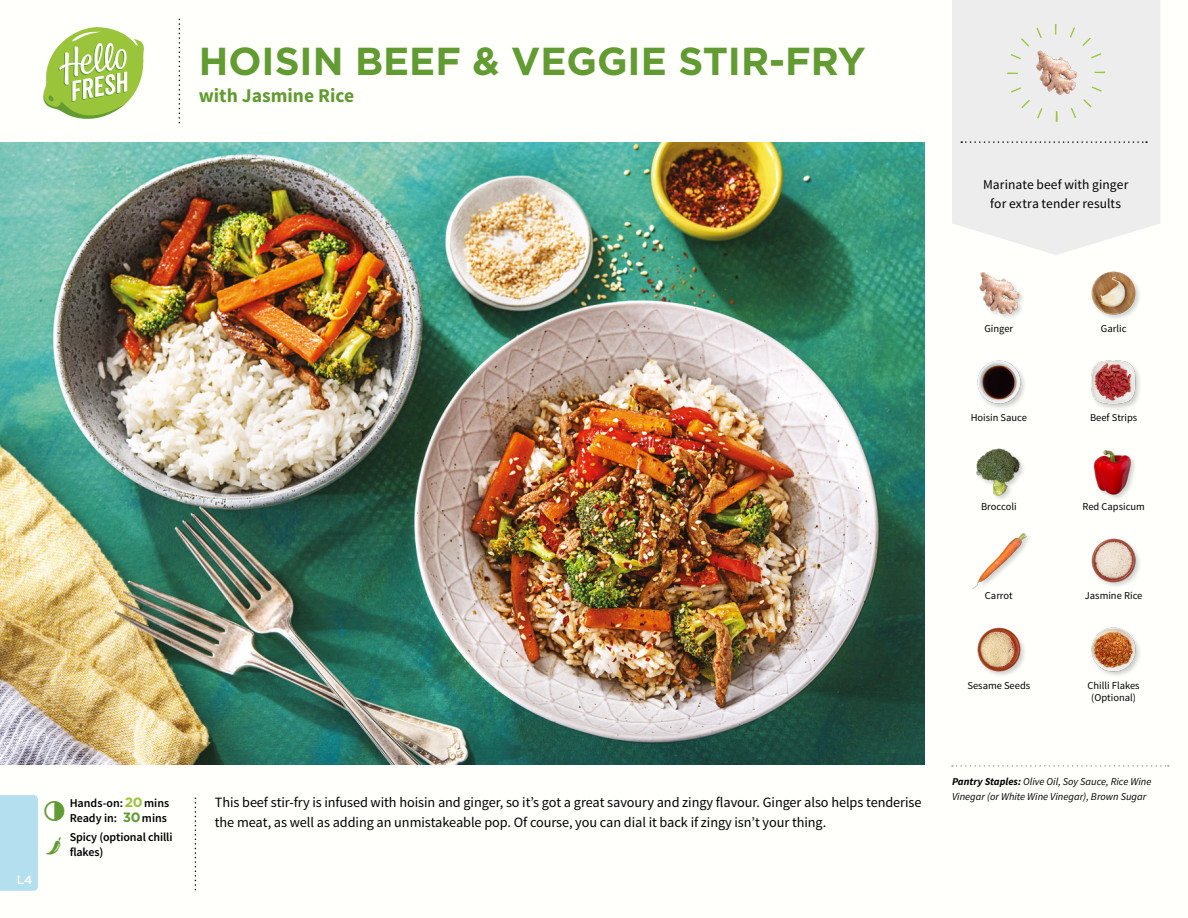
<style>
.page{position:relative;width:1188px;height:918px;background:#fff}
.page>*{position:absolute;margin:0;border:0;box-sizing:border-box;transform-origin:0 0}
.t1{font:700 39px "Gotham";color:#619b31}
.t2{font:700 19.5px "Source Sans Pro";color:#619b31}
.t3{font:14.25px/19.5px "Source Sans Pro";letter-spacing:-.005em;color:#000}
.t4{font:13.5px/18.9px "Source Sans Pro";letter-spacing:.01em;color:#000;text-align:center}
.t5{font:600 12px/15px "Source Sans Pro";letter-spacing:-.01em;color:#000}
.t6{font:500 12px "Gotham";color:#fff}
.t7{font:10.5px/12px "Source Sans Pro";color:#000;text-align:center}
.t8{font:italic 10.5px/15px "Source Sans Pro";color:#000}
.s1{font-family:"Gotham";font-weight:700;font-size:13.5px;color:#9ac43a}
.s2{font-family:"Gotham";font-weight:700;font-size:13.5px;color:#619b31}
.s3{font-weight:700}
</style>
<div class="page">
<svg style="left:43px;top:27px;width:101px;height:92px"></svg>
<div style="left:0;top:795px;width:38px;height:96px;background:#b3dfef"></div>
<svg style="left:952px;top:0;width:208px;height:255px;background:#eee"></svg>
<svg style="left:961px;top:141px;width:186px;height:2px"></svg>
<img style="left:1018px;top:35px;width:77px;height:76px">
<div style="left:1007px;top:24px;width:98px;height:98px;border:11px dashed #9ac43a;border-radius:50%"></div>
<img style="left:0;top:142px;width:925px;height:623px">
<svg style="left:952px;top:765px;width:217px;height:2px"></svg>
<img style="left:976px;top:448px;width:48px;height:52px">
<img style="left:977px;top:627px;width:48px;height:49px">
<img style="left:977px;top:360px;width:48px;height:49px">
<img style="left:972px;top:532px;width:56px;height:57px">
<img style="left:1093px;top:450px;width:42px;height:49px">
<img style="left:1091px;top:360px;width:49px;height:50px">
<img style="left:1091px;top:271px;width:49px;height:48px">
<img style="left:1091px;top:538px;width:49px;height:49px">
<img style="left:1091px;top:627px;width:49px;height:49px">
<img style="left:979px;top:272px;width:45px;height:46px">
<h1 class="t1" style="left:199px;top:35px;width:669px">HOISIN BEEF &amp; VEGGIE STIR-FRY</h1>
<h2 class="t2" style="left:199px;top:83px;width:157px">with Jasmine Rice</h2>
<p class="t4" style="left:983px;top:175px;width:147px">Marinate beef with ginger for extra tender results</p>
<p class="t6" style="left:17px;top:872px;width:17px">L4</p>
<p class="t7" style="left:984px;top:322px;width:30px">Ginger</p>
<p class="t7" style="left:1101px;top:322px;width:27px">Garlic</p>
<p class="t7" style="left:971px;top:411px;width:58px">Hoisin Sauce</p>
<p class="t7" style="left:1090px;top:411px;width:49px">Beef Strips</p>
<p class="t7" style="left:981px;top:501px;width:37px">Broccoli</p>
<p class="t7" style="left:1082px;top:501px;width:64px">Red Capsicum</p>
<p class="t7" style="left:985px;top:590px;width:29px">Carrot</p>
<p class="t7" style="left:1085px;top:590px;width:59px">Jasmine Rice</p>
<p class="t5" style="left:70px;top:796px;width:101px">Hands-on:<span class="s1">20</span>mins<br>Ready in: <span class="s2">30</span>mins</p>
<p class="t3" style="left:215px;top:793px;width:708px">This beef stir-fry is infused with hoisin and ginger, so it’s got a great savoury and zingy flavour. Ginger also helps tenderise the meat, as well as adding an unmistakeable pop. Of course, you can dial it back if zingy isn’t your thing.</p>
<p class="t5" style="left:70px;top:830px;width:104px">Spicy (optional chilli flakes)</p>
<p class="t7" style="left:967px;top:680px;width:64px">Sesame Seeds</p>
<p class="t7" style="left:1088px;top:680px;width:54px">Chilli Flakes (Optional)</p>
<p class="t8" style="left:952px;top:774px;width:201px"><span class="s3">Pantry Staples:</span> Olive Oil, Soy Sauce, Rice Wine<br>Vinegar (or White Wine Vinegar), Brown Sugar</p>
</div>
